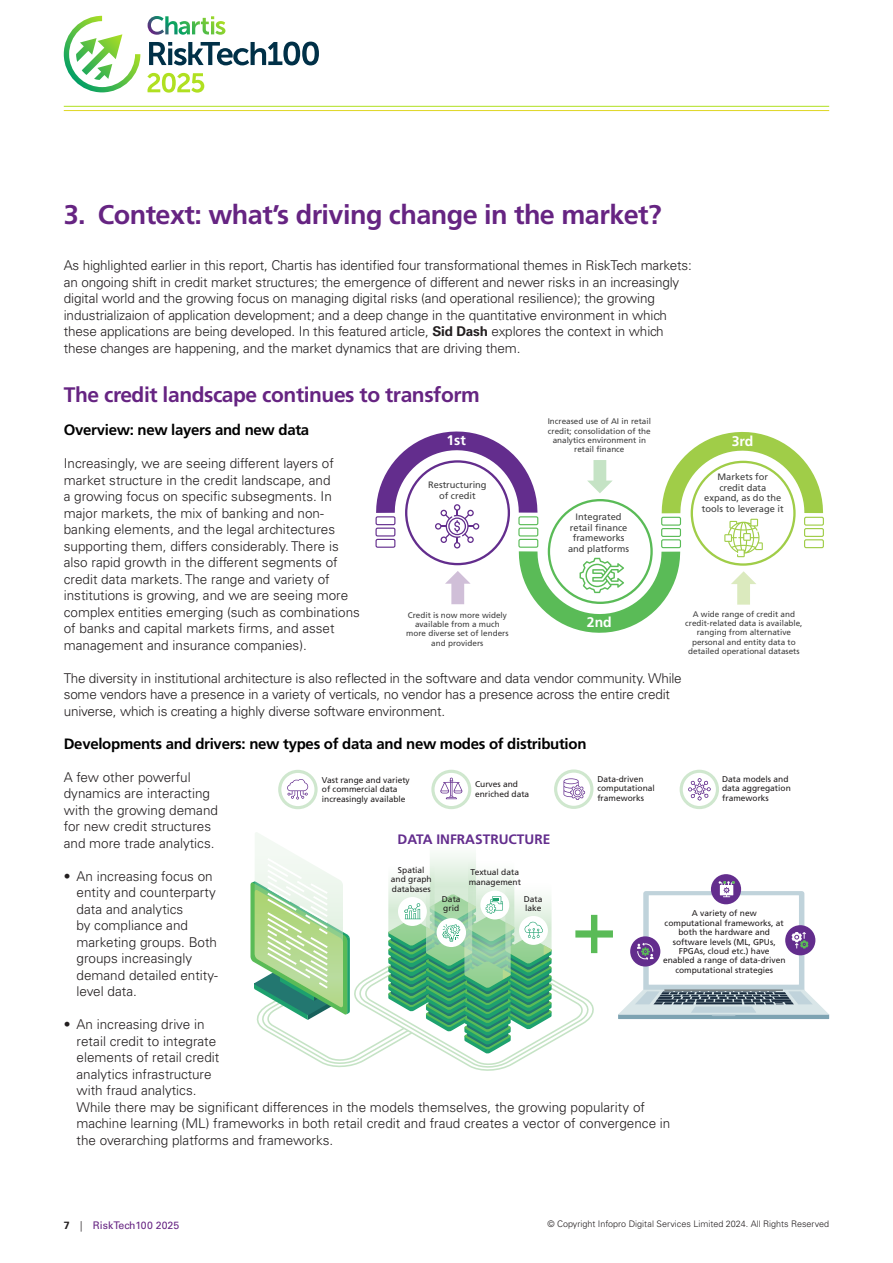
<style>
.page{position:relative;width:893px;height:1263px;background:#fff}
.page>*{position:absolute;margin:0;border:0;box-sizing:border-box;transform-origin:0 0}
.t1{font:700 27px "Frutiger LT Std";letter-spacing:-.02em;color:#662482}
.Heading_2{font:700 21px "Frutiger LT Std";letter-spacing:-.02em;color:#662482}
.Heading_3{font:700 15px "Frutiger LT Std";letter-spacing:-.02em;color:#000}
.t2{font:700 13.95px "Frutiger LT Std";color:#fff}
.t3{font:700 13.65px "Frutiger LT Std";color:#632d8d}
.t4{font:300 13.5px/16.5px "Univers LT Std";color:#231f20}
.t5{font:10.5px "Univers LT Std";color:#662482}
.t6{font:9.3px/10.5px "Frutiger LT Std";color:#3f3f3f;text-align:center}
.t7{font:300 9px "Univers LT Std";color:#231f20}
.t8{font:8.4px/9.4px "Frutiger LT Std";color:#231f20}
.t9{font:8.1px/9.3px "Frutiger LT Std";color:#3f3f3f;text-align:center}
.s1{font-weight:700}
.s2{font-weight:700;color:#231f20}
.s3{font-weight:300;color:#231f20}
</style>
<div class="page">
<hr style="left:64px;top:106px;width:765px;height:1px;background:#b0e021">
<hr style="left:64px;top:110px;width:765px;height:1px;background:#e0d621">
<svg style="left:149px;top:42px;width:170px;height:23px"></svg>
<svg style="left:147px;top:73px;width:57px;height:20px"></svg>
<svg style="left:148px;top:16px;width:77px;height:19px"></svg>
<svg style="left:64px;top:16px;width:76px;height:76px"></svg>
<div style="left:804px;top:517px;width:20px;height:9px;border:1px solid #a0cd48;border-radius:2px"></div>
<div style="left:804px;top:528px;width:20px;height:9px;border:1px solid #a0cd48;border-radius:2px"></div>
<div style="left:804px;top:539px;width:20px;height:9px;border:1px solid #a0cd48;border-radius:2px"></div>
<div style="left:375px;top:528px;width:20px;height:8px;border:1px solid #632d8d;border-radius:2px"></div>
<div style="left:375px;top:539px;width:20px;height:9px;border:1px solid #632d8d;border-radius:2px"></div>
<svg style="left:376px;top:431px;width:447px;height:202px"></svg>
<svg style="left:250px;top:832px;width:579px;height:239px"></svg>
<svg style="left:681px;top:771px;width:36px;height:36px"></svg>
<div style="left:680px;top:770px;width:39px;height:39px;border:3px solid #cfe7ce;border-radius:50%"></div>
<svg style="left:688px;top:778px;width:23px;height:23px"></svg>
<svg style="left:556px;top:771px;width:36px;height:36px"></svg>
<div style="left:554px;top:769px;width:39px;height:40px;border:3px solid #cfe7ce;border-radius:50%"></div>
<svg style="left:563px;top:778px;width:22px;height:22px"></svg>
<svg style="left:280px;top:771px;width:36px;height:37px"></svg>
<div style="left:278px;top:770px;width:40px;height:39px;border:3px solid #cfe7ce;border-radius:50%"></div>
<svg style="left:287px;top:779px;width:21px;height:20px"></svg>
<svg style="left:433px;top:771px;width:37px;height:36px"></svg>
<div style="left:431px;top:770px;width:40px;height:39px;border:3px solid #cfe7ce;border-radius:50%"></div>
<svg style="left:440px;top:777px;width:22px;height:22px"></svg>
<p class="t1" style="left:64px;top:199px;width:599px">3. Context: what’s driving change in the market?</p>
<p class="t4" style="left:64px;top:257px;width:630px">As highlighted earlier in this report, Chartis has identified four transformational themes in RiskTech markets: an ongoing shift in credit market structures; the emergence of different and newer risks in an increasingly digital world and the growing focus on managing digital risks (and operational resilience); the growing industrializaion of application development; and a deep change in the quantitative environment in which these applications are being developed. In this featured article, <span class="s1">Sid Dash</span> explores the context in which these changes are happening, and the market dynamics that are driving them.</p>
<p class="Heading_2" style="left:64px;top:382px;width:418px">The credit landscape continues to transform</p>
<p class="Heading_3" style="left:64px;top:421px;width:247px">Overview: new layers and new data</p>
<p class="t4" style="left:64px;top:455px;width:298px">Increasingly, we are seeing different layers of market structure in the credit landscape, and<br>a growing focus on specific subsegments. In major markets, the mix of banking and non&shy;banking elements, and the legal architectures supporting them, differs considerably. There is also rapid growth in the different segments of credit data markets. The range and variety of institutions is growing, and we are seeing more complex entities emerging (such as combinations of banks and capital markets firms, and asset management and insurance companies).</p>
<p class="t4" style="left:64px;top:670px;width:619px">The diversity in institutional architecture is also reflected in the software and data vendor community. While some vendors have a presence in a variety of verticals, no vendor has a presence across the entire credit universe, which is creating a highly diverse software environment.</p>
<p class="Heading_3" style="left:64px;top:735px;width:524px">Developments and drivers: new types of data and new modes of distribution</p>
<p class="t4" style="left:64px;top:769px;width:156px">A few other powerful dynamics are interacting with the growing demand for new credit structures and more trade analytics.</p>
<p class="t4" style="left:77px;top:868px;width:143px;text-indent:-13px">• An increasing focus on entity and counterparty data and analytics<br>by compliance and marketing groups. Both groups increasingly demand detailed entity&shy;level data.</p>
<p class="t4" style="left:77px;top:1016px;width:595px;text-indent:-13px">• An increasing drive in<br>retail credit to integrate<br>elements of retail credit<br>analytics infrastructure<br>with fraud analytics.<br>While there may be significant differences in the models themselves, the growing popularity of machine learning (ML) frameworks in both retail credit and fraud creates a vector of convergence in the overarching platforms and frameworks.</p>
<p class="t9" style="left:548px;top:417px;width:105px">Increased use of AI in retail credit; consolidation of the analytics environment in retail finance</p>
<p class="t2" style="left:446px;top:432px;width:21px">1st</p>
<p class="t2" style="left:732px;top:433px;width:23px">3rd</p>
<p class="t6" style="left:702px;top:472px;width:83px">Markets for<br>credit data expand, as do the tools to leverage it</p>
<p class="t6" style="left:428px;top:480px;width:60px">Restructuring of credit</p>
<p class="t6" style="left:568px;top:512px;width:63px">Integrated retail finance frameworks and platforms</p>
<p class="t9" style="left:685px;top:609px;width:119px">A wide range of credit and credit-related data is available, ranging from alternative personal and entity data to detailed operational datasets</p>
<p class="t9" style="left:406px;top:610px;width:104px">Credit is now more widely available from a much more diverse set of lenders and providers</p>
<p class="t2" style="left:587px;top:614px;width:26px">2nd</p>
<p class="t8" style="left:322px;top:775px;width:89px">Vast range and variety of commercial data increasingly available</p>
<p class="t8" style="left:475px;top:779px;width:56px">Curves and enriched data</p>
<p class="t8" style="left:597px;top:774px;width:59px">Data-driven computational frameworks</p>
<p class="t8" style="left:722px;top:774px;width:70px">Data models and data aggregation frameworks</p>
<p class="t3" style="left:398px;top:831px;width:154px">DATA INFRASTRUCTURE</p>
<p class="t8" style="left:391px;top:865px;width:42px;text-align:center">Spatial and graph databases</p>
<p class="t8" style="left:469px;top:868px;width:54px">Textual data management</p>
<p class="t8" style="left:442px;top:894px;width:20px">Data grid</p>
<p class="t8" style="left:524px;top:894px;width:20px">Data lake</p>
<p class="t8" style="left:663px;top:908px;width:124px;text-align:center">A variety of new computational frameworks, at both the hardware and software levels (ML, GPUs,<br>FPGAs, cloud etc.) have enabled a range of data-driven computational strategies</p>
<p class="t5" style="left:64px;top:1219px;width:117px"><span class="s2">7</span> <span class="s3">|</span> RiskTech100 2025</p>
<p class="t7" style="left:547px;top:1218px;width:283px">© Copyright Infopro Digital Services Limited 2024. All Rights Reserved</p>
</div>
